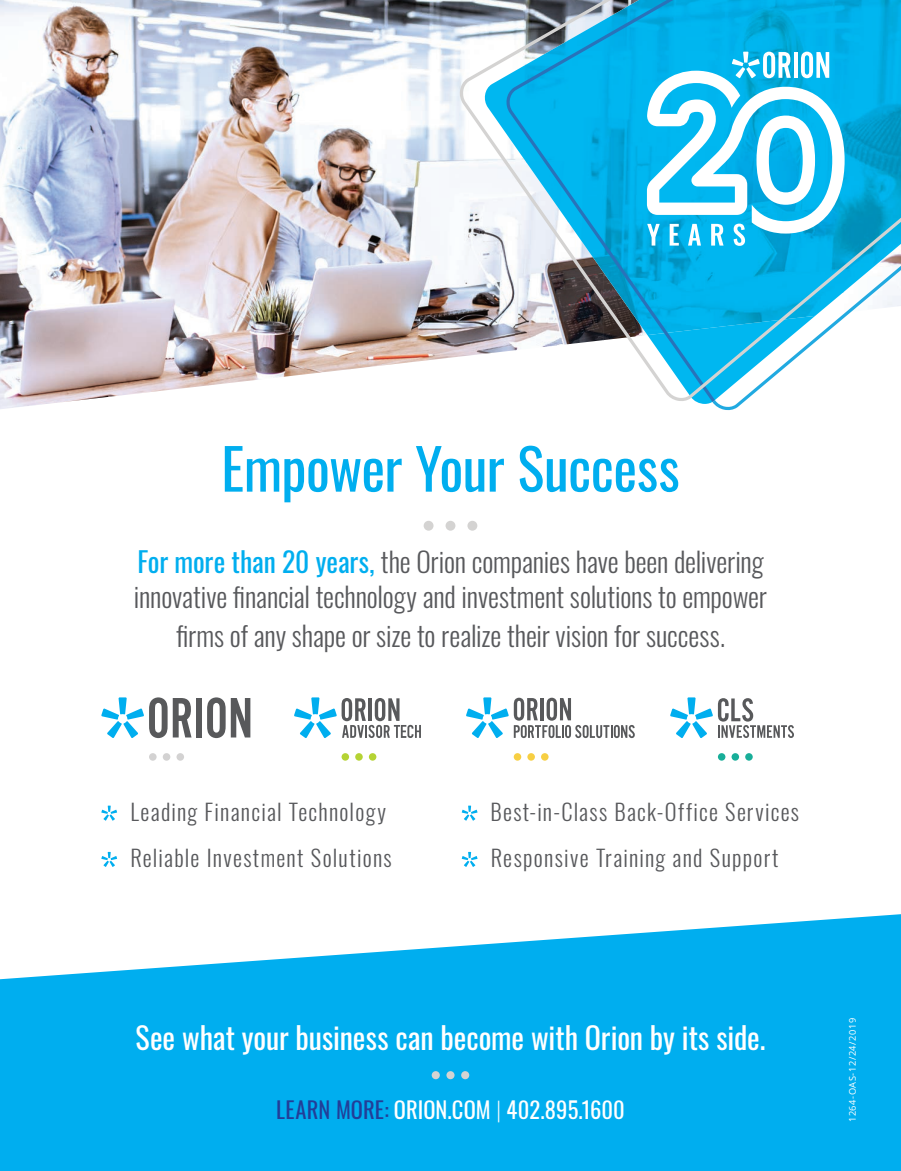
<style>
.page{position:relative;width:901px;height:1171px;background:#fff}
.page>*{position:absolute;margin:0;border:0;box-sizing:border-box;transform-origin:0 0}
.t1{font:56.25px "Oswald";letter-spacing:-.01em;color:#00aeef}
.t2{font:30px "Oswald";letter-spacing:-.005em;color:#fff}
.t3{font:300 27.5px/35px "Oswald";letter-spacing:-.005em;color:#58595c}
.t4{font:300 22.5px/46.2px "Oswald";letter-spacing:.055em;color:#58595c}
.t5{font:22.5px "Oswald";letter-spacing:.005em;color:#fff}
.t6{font:9.25px "Open Sans";letter-spacing:.06em;color:#fff}
.s1{font-weight:400;color:#00aeef}
.s2{color:#223e98}
.s3{font-weight:200}
</style>
<div class="page">
<img style="left:0;top:0;width:459px;height:30px">
<img style="left:42px;top:30px;width:417px;height:43px">
<img style="left:208px;top:73px;width:251px;height:296px">
<img style="left:0;top:73px;width:208px;height:336px">
<img style="left:208px;top:368px;width:147px;height:17px">
<svg style="left:459px;top:0;width:441px;height:401px"></svg>
<svg style="left:0;top:914px;width:900px;height:256px;background:#20b8f1"></svg>
<svg style="left:431px;top:1070px;width:8px;height:8px"></svg>
<svg style="left:446px;top:1070px;width:8px;height:8px"></svg>
<svg style="left:461px;top:1070px;width:8px;height:8px"></svg>
<div style="left:423px;top:520px;width:10px;height:10px;background:#d4d3d2;border-radius:50%"></div>
<div style="left:445px;top:520px;width:10px;height:10px;background:#d4d3d2;border-radius:50%"></div>
<div style="left:467px;top:520px;width:10px;height:10px;background:#d4d3d2;border-radius:50%"></div>
<svg style="left:294px;top:697px;width:127px;height:40px"></svg>
<div style="left:341px;top:753px;width:8px;height:7px;background:#b5d334;border-radius:50%"></div>
<div style="left:355px;top:753px;width:7px;height:7px;background:#b5d334;border-radius:50%"></div>
<div style="left:368px;top:753px;width:8px;height:7px;background:#b5d334;border-radius:50%"></div>
<svg style="left:466px;top:697px;width:168px;height:40px"></svg>
<div style="left:513px;top:753px;width:8px;height:7px;background:#f7cf43;border-radius:50%"></div>
<div style="left:527px;top:753px;width:7px;height:7px;background:#f7cf43;border-radius:50%"></div>
<svg style="left:540px;top:753px;width:8px;height:7px"></svg>
<svg style="left:670px;top:697px;width:123px;height:40px"></svg>
<div style="left:717px;top:753px;width:8px;height:7px;background:#18ae99;border-radius:50%"></div>
<div style="left:731px;top:753px;width:7px;height:7px;background:#18ae99;border-radius:50%"></div>
<svg style="left:744px;top:753px;width:8px;height:7px"></svg>
<svg style="left:101px;top:697px;width:66px;height:40px"></svg>
<svg style="left:173px;top:698px;width:18px;height:39px"></svg>
<div style="left:196px;top:697px;width:6px;height:40px;background:#58595b"></div>
<svg style="left:207px;top:697px;width:18px;height:40px"></svg>
<svg style="left:231px;top:698px;width:19px;height:39px"></svg>
<div style="left:149px;top:753px;width:7px;height:7px;background:#d3d2d2;border-radius:50%"></div>
<div style="left:163px;top:753px;width:7px;height:7px;background:#d3d2d2;border-radius:50%"></div>
<div style="left:176px;top:753px;width:8px;height:7px;background:#d3d2d2;border-radius:50%"></div>
<svg style="left:101px;top:805px;width:16px;height:15px"></svg>
<svg style="left:101px;top:851px;width:16px;height:15px"></svg>
<svg style="left:461px;top:805px;width:16px;height:15px"></svg>
<svg style="left:461px;top:851px;width:16px;height:15px"></svg>
<svg style="left:646px;top:52px;width:198px;height:194px"></svg>
<h1 class="t1" style="left:221px;top:418px;width:459px">Empower Your Success</h1>
<p class="t3" style="left:134px;top:541px;width:634px"><span class="s1">For more than 20 years,</span> the Orion companies have been delivering innovative financial technology and investment solutions to empower</p>
<p class="t3" style="left:176px;top:615px;width:550px">firms of any shape or size to realize their vision for success.</p>
<p class="t4" style="left:130px;top:785px;width:263px">Leading Financial Technology<br>Reliable Investment Solutions</p>
<p class="t4" style="left:490px;top:785px;width:310px">Best-in-Class Back-Office Services<br>Responsive Training and Support</p>
<p class="t2" style="left:135px;top:1010px;width:631px">See what your business can become with Orion by its side.</p>
<p class="t5" style="left:276px;top:1089px;width:350px"><span class="s2">LEARN MORE:</span> ORION.COM <span class="s3">|</span> 402.895.1600</p>
<p class="t6" style="left:845px;top:1121px;width:106px;rotate:-90deg">1264-OAS-12/24/2019</p>
</div>
